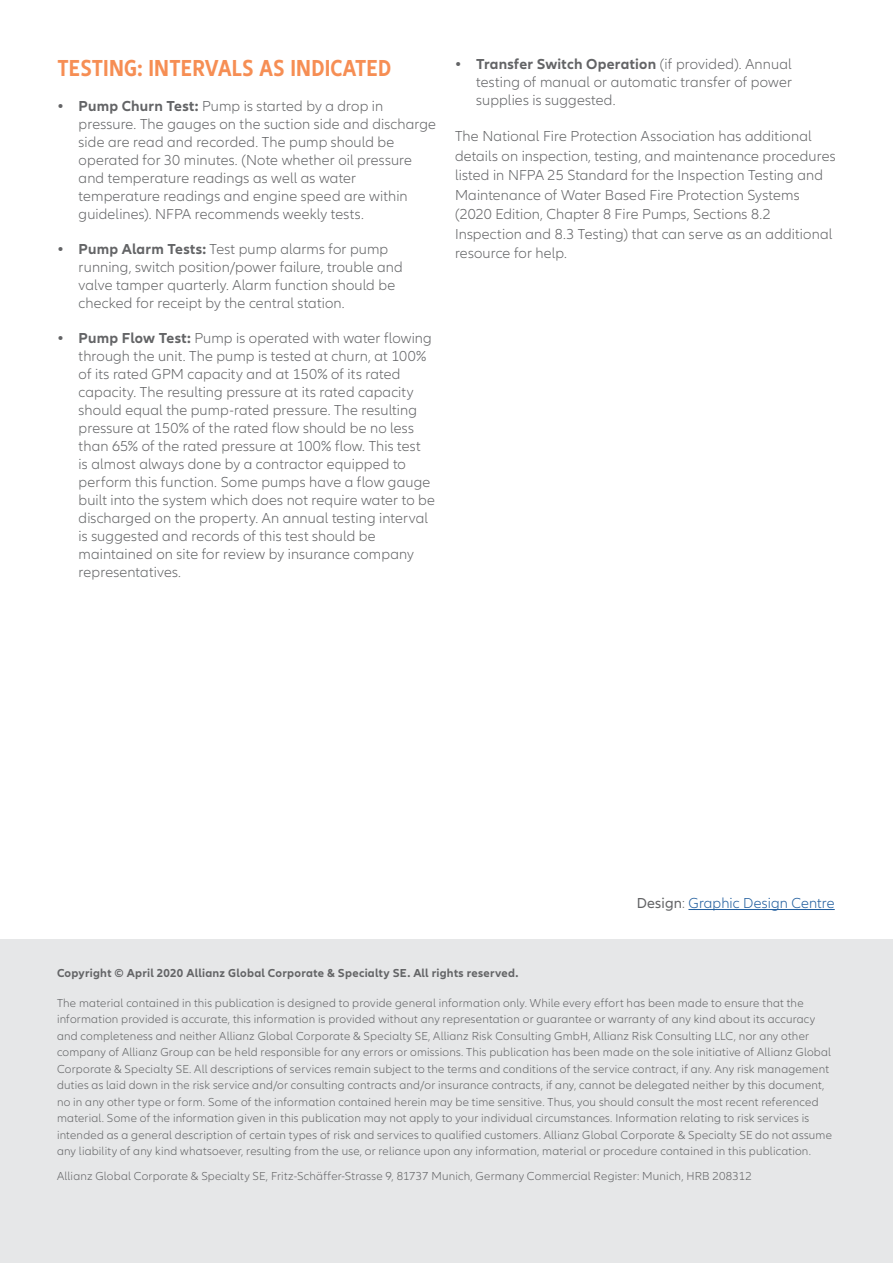
<style>
.page{position:relative;width:893px;height:1263px;background:#fff}
.page>*{position:absolute;margin:0;border:0;box-sizing:border-box;transform-origin:0 0}
.t1{font:700 condensed 24px "Allianz Neo";letter-spacing:.01em;color:#f68e54}
.t2{font:300 15px/18px "Allianz Neo";letter-spacing:.01em;color:#636466}
.t3{font:300 15px "Allianz Neo";letter-spacing:.005em;color:#215e9e}
.t4{font:300 12px/16.5px "Allianz Neo";letter-spacing:.015em;color:#636466}
.t5{font:700 12px "Allianz Neo";letter-spacing:.02em;color:#636466}
.s1{font-weight:700}
.s2{font-weight:400;color:#636466}
.s3{color:#636466}
</style>
<div class="page">
<hr style="left:688px;top:909px;width:147px;height:1px;background:#215e9e">
<div style="left:0;top:939px;width:893px;height:324px;background:#e6e7e8"></div>
<h1 class="t1" style="left:57px;top:54px;width:335px">TESTING: INTERVALS AS INDICATED</h1>
<p class="t2" style="left:79px;top:97px;width:359px;text-indent:-21px"><span class="s1">• Pump Churn Test:</span> Pump is started by a drop in pressure. The gauges on the suction side and discharge side are read and recorded. The pump should be operated for 30 minutes. (Note whether oil pressure and temperature readings as well as water temperature readings and engine speed are within guidelines). NFPA recommends weekly tests.</p>
<p class="t2" style="left:79px;top:240px;width:326px;text-indent:-21px"><span class="s1">• Pump Alarm Tests:</span> Test pump alarms for pump running, switch position/power failure, trouble and valve tamper quarterly. Alarm function should be checked for receipt by the central station.</p>
<p class="t2" style="left:79px;top:329px;width:358px;text-indent:-21px"><span class="s1">• Pump Flow Test:</span> Pump is operated with water flowing through the unit. The pump is tested at churn, at 100% of its rated GPM capacity and at 150% of its rated capacity. The resulting pressure at its rated capacity should equal the pump-rated pressure. The resulting pressure at 150% of the rated flow should be no less than 65% of the rated pressure at 100% flow. This test<br>is almost always done by a contractor equipped to perform this function. Some pumps have a flow gauge built into the system which does not require water to be discharged on the property. An annual testing interval is suggested and records of this test should be maintained on site for review by insurance company representatives.</p>
<p class="t2" style="left:476px;top:55px;width:317px;text-align:justify;text-indent:-21px"><span class="s1">• Transfer Switch Operation</span> (if provided). Annual testing of manual or automatic transfer of power supplies is suggested.</p>
<p class="t2" style="left:455px;top:127px;width:382px;line-height:19.5px">The National Fire Protection Association has additional details on inspection, testing, and maintenance procedures listed in NFPA 25 Standard for the Inspection Testing and Maintenance of Water Based Fire Protection Systems (2020 Edition, Chapter 8 Fire Pumps, Sections 8.2<br>Inspection and 8.3 Testing) that can serve as an additional resource for help.</p>
<p class="t3" style="left:637px;top:894px;width:199px"><span class="s2">Design</span><span class="s3">:</span> Graphic Design Centre</p>
<p class="t5" style="left:57px;top:966px;width:463px">Copyright © April 2020 Allianz Global Corporate &amp; Specialty SE. All rights reserved.</p>
<p class="t4" style="left:57px;top:995px;width:776px">The material contained in this publication is designed to provide general information only. While every effort has been made to ensure that the information provided is accurate, this information is provided without any representation or guarantee or warranty of any kind about its accuracy and completeness and neither Allianz Global Corporate &amp; Specialty SE, Allianz Risk Consulting GmbH, Allianz Risk Consulting LLC, nor any other company of Allianz Group can be held responsible for any errors or omissions. This publication has been made on the sole initiative of Allianz Global Corporate &amp; Specialty SE. All descriptions of services remain subject to the terms and conditions of the service contract, if any. Any risk management duties as laid down in the risk service and/or consulting contracts and/or insurance contracts, if any, cannot be delegated neither by this document, no in any other type or form. Some of the information contained herein may be time sensitive. Thus, you should consult the most recent referenced material. Some of the information given in this publication may not apply to your individual circumstances. Information relating to risk services is intended as a general description of certain types of risk and services to qualified customers. Allianz Global Corporate &amp; Specialty SE do not assume any liability of any kind whatsoever, resulting from the use, or reliance upon any information, material or procedure contained in this publication.</p>
<p class="t4" style="left:57px;top:1168px;width:696px">Allianz Global Corporate &amp; Specialty SE, Fritz-Schäffer-Strasse 9, 81737 Munich, Germany Commercial Register: Munich, HRB 208312</p>
</div>
